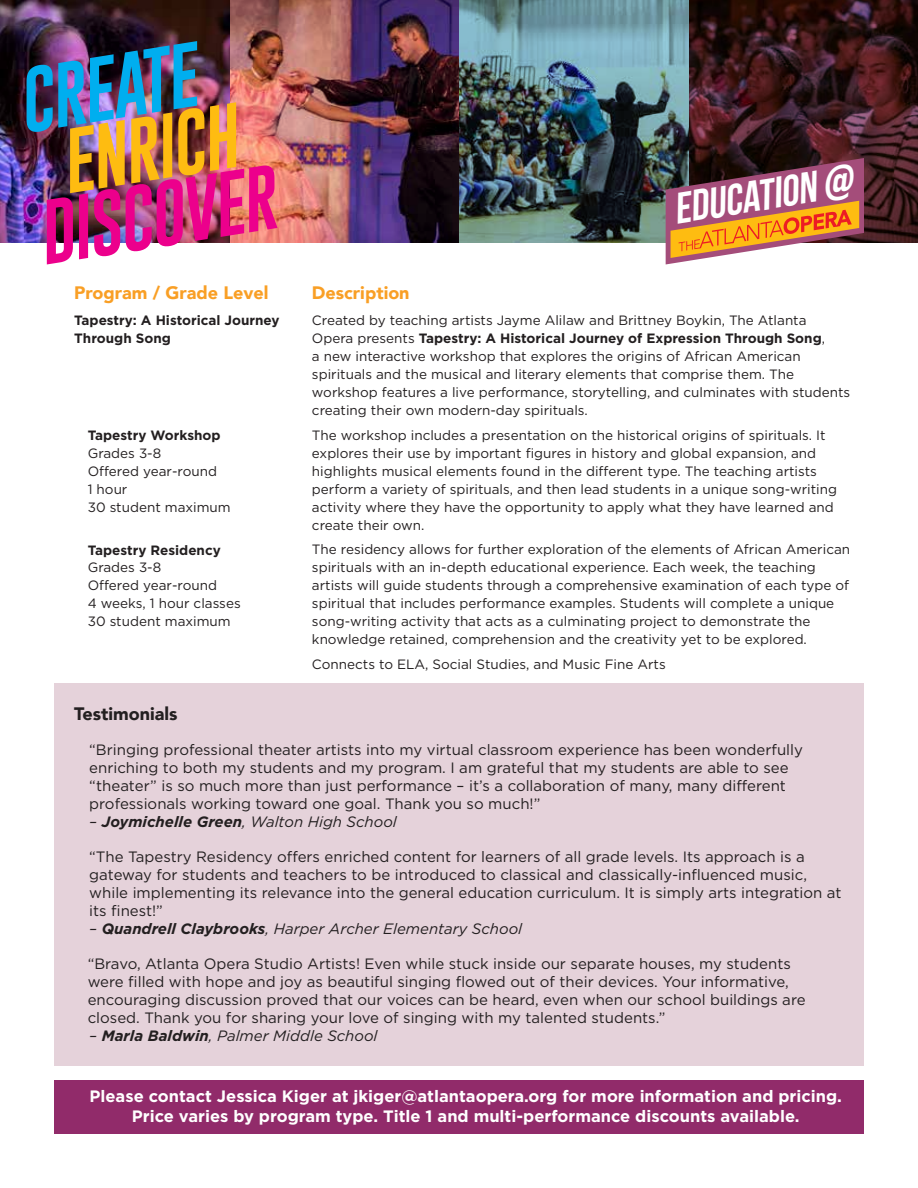
<style>
.page{position:relative;width:918px;height:1188px;background:#fff}
.page>*{position:absolute;margin:0;border:0;box-sizing:border-box;transform-origin:0 0}
.t1{font:italic 43.5px "Bebas Neue";color:#fff}
.t2{font:900 18px "Avenir";color:#f99f25}
.t3{font:900 18px "Avenir";color:#231f20}
.t4{font:700 16.5px/19.5px "Gotham";color:#fff;text-align:center}
.t5{font:15px/18px "Gotham";color:#231f20}
.t6{font:italic 15px "Gotham";color:#231f20}
.t7{font:13.5px/18px "Gotham";color:#231f20}
.t8{font:700 13.5px/18px "Gotham";color:#231f20}
.s1{font-weight:700}
</style>
<div class="page">
<img style="left:0;top:0;width:230px;height:243px">
<svg style="left:688px;top:0;width:230px;height:243px;background:#3b1d21"></svg>
<img style="left:459px;top:0;width:229px;height:243px">
<img style="left:230px;top:0;width:229px;height:243px">
<img style="left:27px;top:41px;width:251px;height:223px">
<svg style="left:666px;top:158px;width:198px;height:106px;background:#b06f62"></svg>
<div style="left:54px;top:1080px;width:810px;height:54px;background:#912b6a"></div>
<div style="left:54px;top:683px;width:810px;height:383px;background:#e5d2da"></div>
<h1 class="t1" style="left:670px;top:185px;width:182px;rotate:-9deg">EDUCATION @</h1>
<h2 class="t2" style="left:74px;top:278px;width:196px">Program / Grade Level</h2>
<h2 class="t2" style="left:312px;top:278px;width:99px">Description</h2>
<p class="t8" style="left:74px;top:311px;width:207px">Tapestry: A Historical Journey<br>Through Song</p>
<p class="t7" style="left:312px;top:311px;width:540px">Created by teaching artists Jayme Alilaw and Brittney Boykin, The Atlanta Opera presents <span class="s1">Tapestry: A Historical Journey of Expression Through Song</span>,<br>a new interactive workshop that explores the origins of African American spirituals and the musical and literary elements that comprise them. The workshop features a live performance, storytelling, and culminates with students creating their own modern-day spirituals.</p>
<p class="t7" style="left:312px;top:426px;width:527px">The workshop includes a presentation on the historical origins of spirituals. It explores their use by important figures in history and global expansion, and highlights musical elements found in the different type. The teaching artists perform a variety of spirituals, and then lead students in a unique song-writing activity where they have the opportunity to apply what they have learned and create their own.</p>
<p class="t7" style="left:312px;top:540px;width:540px">The residency allows for further exploration of the elements of African American spirituals with an in-depth educational experience. Each week, the teaching artists will guide students through a comprehensive examination of each type of spiritual that includes performance examples. Students will complete a unique song-writing activity that acts as a culminating project to demonstrate the knowledge retained, comprehension and the creativity yet to be explored.</p>
<p class="t7" style="left:312px;top:655px;width:355px">Connects to ELA, Social Studies, and Music Fine Arts</p>
<p class="t8" style="left:88px;top:425px;width:134px">Tapestry Workshop</p>
<p class="t7" style="left:88px;top:444px;width:145px">Grades 3-8<br>Offered year-round<br>1 hour<br>30 student maximum</p>
<p class="t8" style="left:88px;top:540px;width:135px">Tapestry Residency</p>
<p class="t7" style="left:88px;top:558px;width:154px">Grades 3-8<br>Offered year-round<br>4 weeks, 1 hour classes<br>30 student maximum</p>
<h2 class="t3" style="left:74px;top:699px;width:105px">Testimonials</h2>
<p class="t5" style="left:89px;top:741px;width:715px">“Bringing professional theater artists into my virtual classroom experience has been wonderfully enriching to both my students and my program. I am grateful that my students are able to see “theater” is so much more than just performance – it’s a collaboration of many, many different professionals working toward one goal. Thank you so much!”</p>
<p class="t6" style="left:89px;top:814px;width:309px">– <span class="s1">Joymichelle Green</span>, Walton High School</p>
<p class="t5" style="left:89px;top:848px;width:754px">“The Tapestry Residency offers enriched content for learners of all grade levels. Its approach is a gateway for students and teachers to be introduced to classical and classically-influenced music, while implementing its relevance into the general education curriculum. It is simply arts integration at its finest!”</p>
<p class="t6" style="left:89px;top:921px;width:434px">– <span class="s1">Quandrell Claybrooks</span>, Harper Archer Elementary School</p>
<p class="t5" style="left:88px;top:955px;width:719px">“Bravo, Atlanta Opera Studio Artists! Even while stuck inside our separate houses, my students were filled with hope and joy as beautiful singing flowed out of their devices. Your informative, encouraging discussion proved that our voices can be heard, even when our school buildings are closed. Thank you for sharing your love of singing with my talented students.”</p>
<p class="t6" style="left:89px;top:1028px;width:290px">– <span class="s1">Marla Baldwin</span>, Palmer Middle School</p>
<p class="t4" style="left:90px;top:1086px;width:754px">Please contact Jessica Kiger at jkiger@atlantaopera.org for more information and pricing.<br>Price varies by program type. Title 1 and multi-performance discounts available.</p>
</div>
